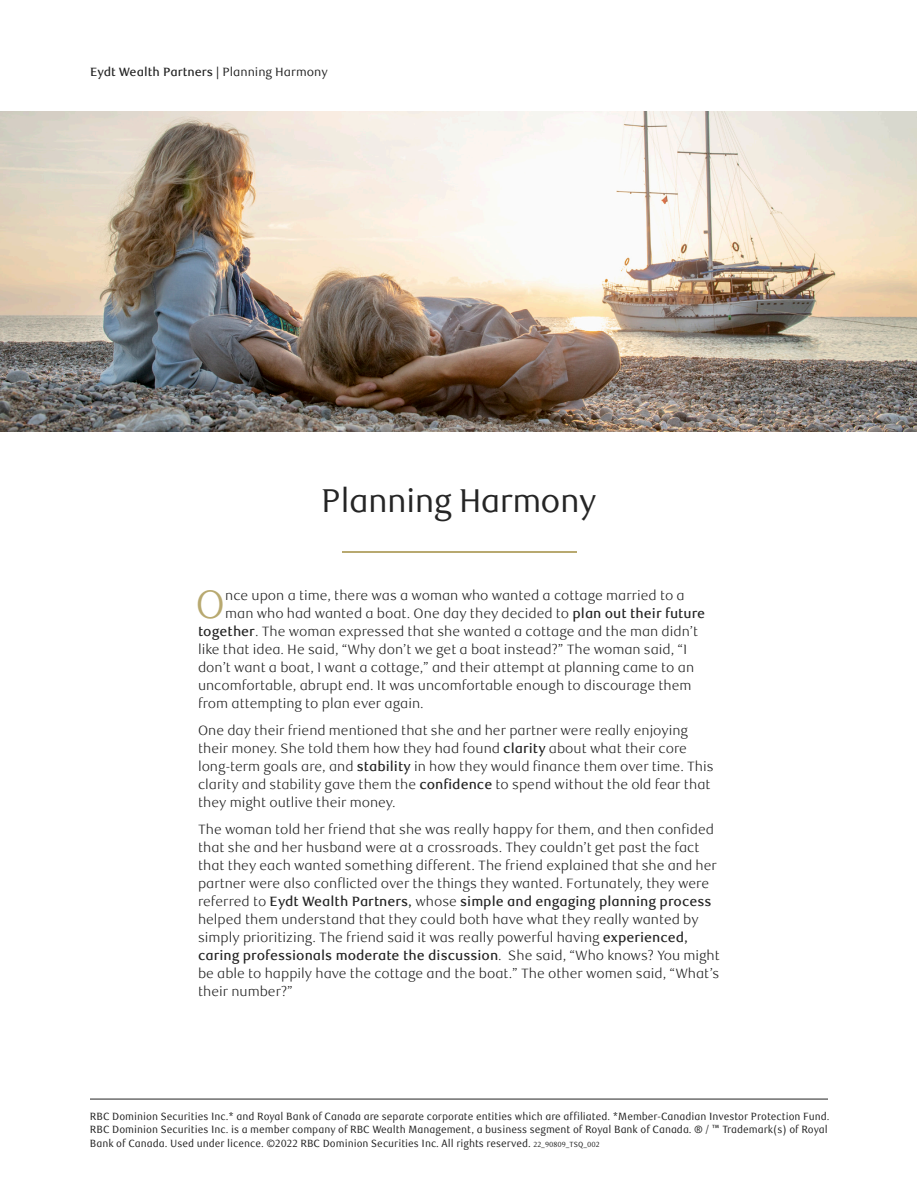
<style>
.page{position:relative;width:918px;height:1188px;background:#fff}
.page>*{position:absolute;margin:0;border:0;box-sizing:border-box;transform-origin:0 0}
._3__Body_copy{font:300 39.6px "RBC Text";color:#b8a970}
._1__H1{font:33px "RBC Display";color:#252525}
._3__Body_copy-2{font:300 13.5px/18px "RBC Text";color:#232323}
._3__Body_copy-3{font:500 12px "RBC Text";color:#232323}
._12-Disclaimer{font:10.5px/13.5px "RBC Text Cond";color:#232323}
.s1{font-weight:400}
.s2{font-weight:500}
.s3{font-size:7.5px}
</style>
<div class="page">
<img style="left:1px;top:111px;width:915px;height:320px">
<hr style="left:342px;top:551px;width:234px;height:1px;background:#b8a970">
<hr style="left:90px;top:1099px;width:738px;height:1px;background:#232323">
<p class="_3__Body_copy-3" style="left:90px;top:65px;width:239px">Eydt Wealth Partners | <span class="s1">Planning Harmony</span></p>
<p class="_1__H1" style="left:322px;top:482px;width:276px">Planning Harmony</p>
<p class="_3__Body_copy" style="left:196px;top:582px;width:31px">O</p>
<p class="_3__Body_copy-2" style="left:225px;top:587px;width:461px">nce upon a time, there was a woman who wanted a cottage married to a</p>
<p class="_3__Body_copy-2" style="left:225px;top:605px;width:482px">man who had wanted a boat. One day they decided to <span class="s2">plan out their future</span></p>
<p class="_3__Body_copy-2" style="left:198px;top:623px;width:502px"><span class="s2">together</span>. The woman expressed that she wanted a cottage and the man didn’t</p>
<p class="_3__Body_copy-2" style="left:198px;top:641px;width:491px">like that idea. He said, “Why don’t we get a boat instead?” The woman said, “I</p>
<p class="_3__Body_copy-2" style="left:198px;top:659px;width:498px">don’t want a boat, I want a cottage,” and their attempt at planning came to an</p>
<p class="_3__Body_copy-2" style="left:198px;top:677px;width:495px">uncomfortable, abrupt end. It was uncomfortable enough to discourage them</p>
<p class="_3__Body_copy-2" style="left:198px;top:695px;width:227px">from attempting to plan ever again.</p>
<p class="_3__Body_copy-2" style="left:198px;top:722px;width:517px">One day their friend mentioned that she and her partner were really enjoying their money. She told them how they had found <span class="s2">clarity</span> about what their core long-term goals are, and <span class="s2">stability</span> in how they would finance them over time. This clarity and stability gave them the <span class="s2">confidence</span> to spend without the old fear that they might outlive their money.</p>
<p class="_3__Body_copy-2" style="left:198px;top:821px;width:523px">The woman told her friend that she was really happy for them, and then confided that she and her husband were at a crossroads. They couldn’t get past the fact that they each wanted something different. The friend explained that she and her partner were also conflicted over the things they wanted. Fortunately, they were referred to <span class="s2">Eydt Wealth Partners,</span> whose <span class="s2">simple and engaging planning process </span>helped them understand that they could both have what they really wanted by simply prioritizing. The friend said it was really powerful having <span class="s2">experienced, caring professionals moderate the discussion</span>. She said, “Who knows? You might be able to happily have the cottage and the boat.” The other women said, “What’s their number?”</p>
<p class="_12-Disclaimer" style="left:90px;top:1109px;width:741px">RBC Dominion Securities Inc.* and Royal Bank of Canada are separate corporate entities which are affiliated. *Member-Canadian Investor Protection Fund.<br>RBC Dominion Securities Inc. is a member company of RBC Wealth Management, a business segment of Royal Bank of Canada. ® / ™ Trademark(s) of Royal<br>Bank of Canada. Used under licence. ©2022 RBC Dominion Securities Inc. All rights reserved. <span class="s3">22_90809_TSQ_002</span></p>
</div>
